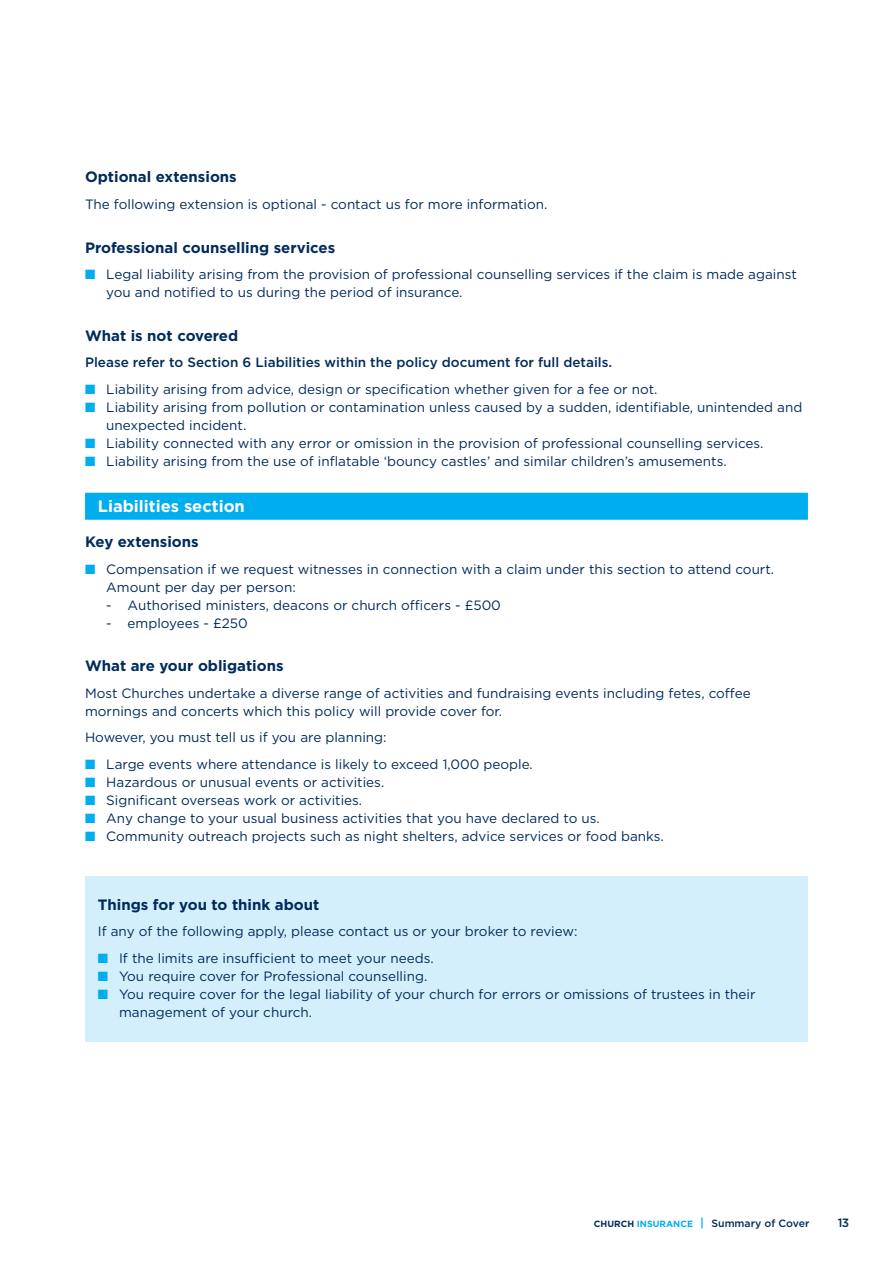
<style>
.page{position:relative;width:893px;height:1263px;background:#fff}
.page>*{position:absolute;margin:0;border:0;box-sizing:border-box;transform-origin:0 0}
.t1{font:700 16.5px "Gotham HTF";color:#fff}
.t2{font:700 15px "Gotham HTF";color:#002b5c}
.t3{font:13.5px/18px "Gotham HTF";color:#002b5c}
.t4{font:500 13.5px "Gotham HTF";color:#002b5c}
.t5{font:500 12px "Gotham HTF";color:#002b5c}
.t6{font:500 10.5px "Gotham HTF";color:#002b5c}
.s1{color:#00aeef}
.s2{font-weight:700;font-size:9px}
.s3{font-weight:700;font-size:9px;color:#00aeef}
.s4{font-size:12px;color:#00aeef}
</style>
<div class="page">
<div style="left:85px;top:877px;width:723px;height:165px;background:#d4effc"></div>
<div style="left:85px;top:493px;width:723px;height:27px;background:#00aeef"></div>
<p class="t2" style="left:85px;top:168px;width:153px">Optional extensions</p>
<p class="t3" style="left:85px;top:195px;width:464px">The following extension is optional - contact us for more information.</p>
<p class="t2" style="left:85px;top:239px;width:252px">Professional counselling services</p>
<p class="t3" style="left:106px;top:265px;width:692px;text-indent:-21px"><span class="s1">■</span> Legal liability arising from the provision of professional counselling services if the claim is made against you and notifed to us during the period of insurance.</p>
<p class="t2" style="left:85px;top:327px;width:155px">What is not covered</p>
<p class="t4" style="left:85px;top:355px;width:529px">Please refer to Section 6 Liabilities within the policy document for full details.</p>
<p class="t3" style="left:85px;top:380px;width:574px"><span class="s1">■</span> Liability arising from advice, design or specifcation whether given for a fee or not.</p>
<p class="t3" style="left:85px;top:398px;width:719px"><span class="s1">■</span> Liability arising from pollution or contamination unless caused by a sudden, identifable, unintended and</p>
<p class="t3" style="left:106px;top:416px;width:142px">unexpected incident.</p>
<p class="t3" style="left:85px;top:434px;width:680px"><span class="s1">■</span> Liability connected with any error or omission in the provision of professional counselling services.</p>
<p class="t3" style="left:85px;top:452px;width:643px"><span class="s1">■</span> Liability arising from the use of infatable ‘bouncy castles’ and similar children’s amusements.</p>
<p class="t1" style="left:98px;top:497px;width:149px">Liabilities section</p>
<p class="t2" style="left:85px;top:533px;width:115px">Key extensions</p>
<p class="t3" style="left:106px;top:560px;width:669px;text-indent:-21px"><span class="s1">■</span> Compensation if we request witnesses in connection with a claim under this section to attend court.<br>Amount per day per person:</p>
<p class="t3" style="left:106px;top:596px;width:396px">- Authorised ministers, deacons or church offcers - £500</p>
<p class="t3" style="left:106px;top:614px;width:143px">- employees - £250</p>
<p class="t2" style="left:85px;top:657px;width:200px">What are your obligations</p>
<p class="t3" style="left:85px;top:684px;width:667px">Most Churches undertake a diverse range of activities and fundraising events including fetes, coffee mornings and concerts which this policy will provide cover for.</p>
<p class="t3" style="left:85px;top:728px;width:303px">However, you must tell us if you are planning:</p>
<p class="t3" style="left:85px;top:755px;width:449px"><span class="s1">■</span> Large events where attendance is likely to exceed 1,000 people.</p>
<p class="t3" style="left:85px;top:773px;width:301px"><span class="s1">■</span> Hazardous or unusual events or activities.</p>
<p class="t3" style="left:85px;top:791px;width:279px"><span class="s1">■</span> Signifcant overseas work or activities.</p>
<p class="t3" style="left:85px;top:809px;width:516px"><span class="s1">■</span> Any change to your usual business activities that you have declared to us.</p>
<p class="t3" style="left:85px;top:827px;width:580px"><span class="s1">■</span> Community outreach projects such as night shelters, advice services or food banks.</p>
<p class="t2" style="left:98px;top:896px;width:223px">Things for you to think about</p>
<p class="t3" style="left:98px;top:922px;width:481px">If any of the following apply, please contact us or your broker to review:</p>
<p class="t3" style="left:98px;top:949px;width:337px"><span class="s1">■</span> If the limits are insuffcient to meet your needs.</p>
<p class="t3" style="left:98px;top:967px;width:331px"><span class="s1">■</span> You require cover for Professional counselling.</p>
<p class="t3" style="left:98px;top:985px;width:659px"><span class="s1">■</span> You require cover for the legal liability of your church for errors or omissions of trustees in their</p>
<p class="t3" style="left:119px;top:1003px;width:195px">management of your church.</p>
<p class="t6" style="left:594px;top:1218px;width:217px"><span class="s2">CHURCH</span> <span class="s3">INSURANCE</span> <span class="s4">|</span> Summary of Cover</p>
<p class="t5" style="left:838px;top:1216px;width:13px">13</p>
</div>
